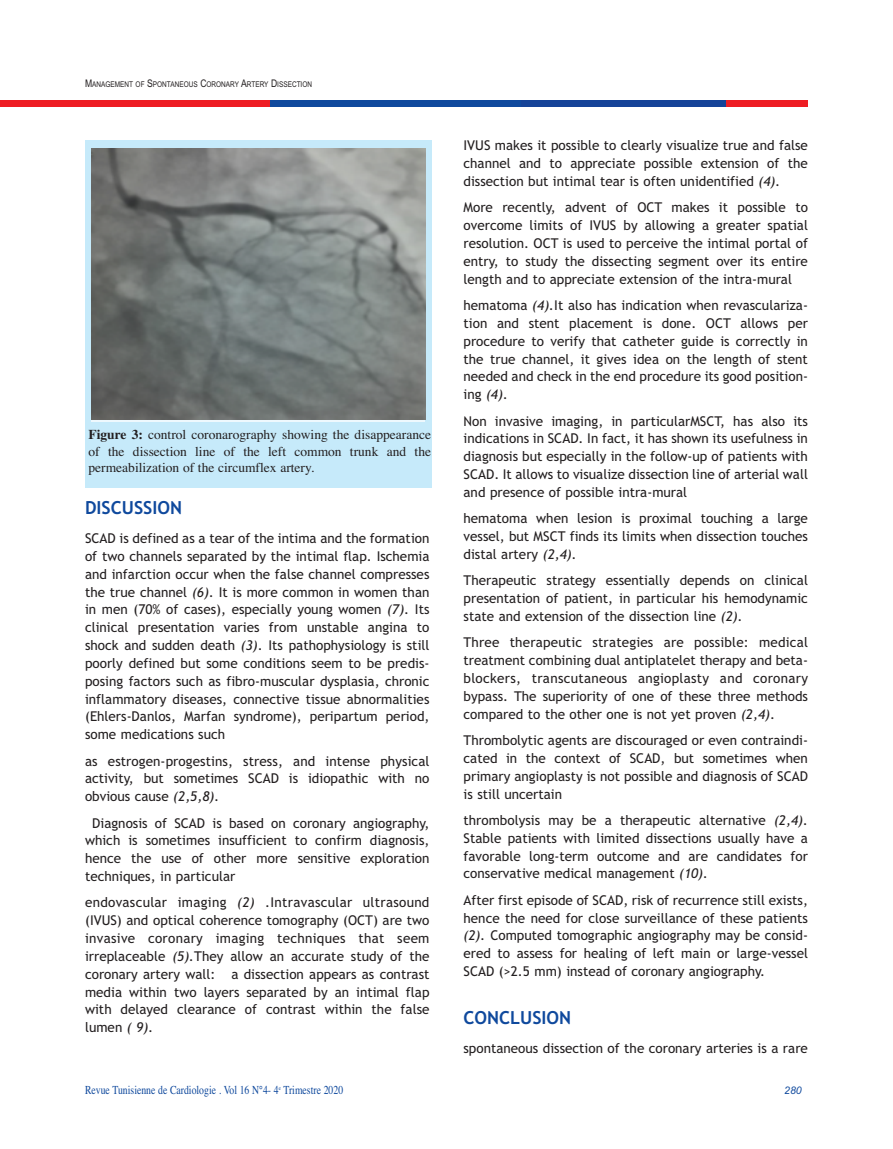
<style>
.page{position:relative;width:893px;height:1149px;background:#fff}
.page>*{position:absolute;margin:0;border:0;box-sizing:border-box;transform-origin:0 0}
.t1{font:700 18px "Trebuchet MS";color:#0f499d}
.t2{font:13.5px/17.9px "Trebuchet MS";color:#231f20;text-align:justify}
.t3{font:13.5px/16.5px "Times";color:#231f20;text-align:justify}
.t4{font:12.15px "Times";color:#0f499d;scale:.8 1}
.t5{font:italic 10.5px "Arial";color:#0f499d}
.t6{font:7.8px "Arial Narrow";color:#231f20}
.s1{font-size:10.5px}
.s2{font-weight:700}
.s3{font-style:italic}
</style>
<div class="page">
<div style="left:726px;top:100px;width:82px;height:6px;background:#ee1d23"></div>
<div style="left:521px;top:100px;width:205px;height:6px;background:#154398"></div>
<div style="left:269px;top:100px;width:252px;height:6px;background:#0f499d"></div>
<div style="left:0;top:100px;width:270px;height:6px;background:#ee1d23"></div>
<div style="left:85px;top:140px;width:347px;height:347px;background:#c6eafa"></div>
<img style="left:91px;top:149px;width:334px;height:270px">
<p class="t6" style="left:85px;top:79px;width:229px"><span class="s1">M</span>ANAGEMENT OF <span class="s1">S</span>PONTANEOUS <span class="s1">C</span>ORONARY <span class="s1">A</span>RTERY <span class="s1">D</span>ISSECTION</p>
<p class="t3" style="left:89px;top:426px;width:344px"><span class="s2">Figure 3:</span> control coronarography showing the disappearance of the dissection line of the left common trunk and the permeabilization of the circumflex artery.</p>
<h1 class="t1" style="left:85px;top:497px;width:99px">DISCUSSION</h1>
<p class="t2" style="left:85px;top:529px;width:346px">sCad is defined as a tear of the intima and the formation of two channels separated by the intimal flap. ischemia and infarction occur when the false channel compresses the true channel <span class="s3">(6).</span> it is more common in women than in men (70% of cases), especially young women <span class="s3">(7)</span>. its clinical presentation varies from unstable angina to shock and sudden death <span class="s3">(3)</span>. its pathophysiology is still poorly defined but some conditions seem to be predis&shy;posing factors such as fibro-muscular dysplasia, chronic inflammatory diseases, connective tissue abnormalities (ehlers-danlos, Marfan syndrome), peripartum period, some medications such</p>
<p class="t2" style="left:85px;top:751px;width:346px">as estrogen-progestins, stress, and intense physical activity, but sometimes sCad is idiopathic with no obvious cause <span class="s3">(2,5,8).</span></p>
<p class="t2" style="left:85px;top:813px;width:346px;text-indent:7px">diagnosis of sCad is based on coronary angiography, which is sometimes insufficient to confirm diagnosis, hence the use of other more sensitive exploration techniques, in particular</p>
<p class="t2" style="left:85px;top:893px;width:346px">endovascular imaging <span class="s3">(2)</span> .intravascular ultrasound (iVus) and optical coherence tomography (oCT) are two invasive coronary imaging techniques that seem irreplaceable <span class="s3">(5).</span>They allow an accurate study of the coronary artery wall: a dissection appears as contrast media within two layers separated by an intimal flap with delayed clearance of contrast within the false lumen <span class="s3">( 9).</span></p>
<p class="t2" style="left:464px;top:137px;width:346px">iVus makes it possible to clearly visualize true and false channel and to appreciate possible extension of the dissection but intimal tear is often unidentified <span class="s3">(4).</span></p>
<p class="t2" style="left:464px;top:199px;width:346px">More recently, advent of oCT makes it possible to overcome limits of iVus by allowing a greater spatial resolution. oCT is used to perceive the intimal portal of entry, to study the dissecting segment over its entire length and to appreciate extension of the intra-mural</p>
<p class="t2" style="left:464px;top:296px;width:346px">hematoma <span class="s3">(4).</span>it also has indication when revasculariza&shy;tion and stent placement is done. oCT allows per procedure to verify that catheter guide is correctly in the true channel, it gives idea on the length of stent needed and check in the end procedure its good position&shy;ing <span class="s3">(4).</span></p>
<p class="t2" style="left:464px;top:412px;width:346px">non invasive imaging, in particularMsCT, has also its indications in sCad. in fact, it has shown its usefulness in diagnosis but especially in the follow-up of patients with sCad. it allows to visualize dissection line of arterial wall and presence of possible intra-mural</p>
<p class="t2" style="left:464px;top:509px;width:346px">hematoma when lesion is proximal touching a large vessel, but MsCT finds its limits when dissection touches distal artery <span class="s3">(2,4).</span></p>
<p class="t2" style="left:464px;top:571px;width:346px">Therapeutic strategy essentially depends on clinical presentation of patient, in particular his hemodynamic state and extension of the dissection line <span class="s3">(2).</span></p>
<p class="t2" style="left:464px;top:633px;width:346px">Three therapeutic strategies are possible: medical treatment combining dual antiplatelet therapy and beta&shy;blockers, transcutaneous angioplasty and coronary bypass. The superiority of one of these three methods compared to the other one is not yet proven <span class="s3">(2,4)</span>.</p>
<p class="t2" style="left:464px;top:731px;width:346px">Thrombolytic agents are discouraged or even contraindi&shy;cated in the context of sCad, but sometimes when primary angioplasty is not possible and diagnosis of sCad is still uncertain</p>
<p class="t2" style="left:464px;top:811px;width:346px">thrombolysis may be a therapeutic alternative <span class="s3">(2,4). </span>stable patients with limited dissections usually have a favorable long-term outcome and are candidates for conservative medical management <span class="s3">(10).</span></p>
<p class="t2" style="left:464px;top:890px;width:346px">after first episode of sCad, risk of recurrence still exists, hence the need for close surveillance of these patients <span class="s3">(2).</span> Computed tomographic angiography may be consid&shy;ered to assess for healing of left main or large-vessel sCad (&gt;2.5 mm) instead of coronary angiography.</p>
<h1 class="t1" style="left:463px;top:1006px;width:109px">CONCLUSION</h1>
<p class="t2" style="left:463px;top:1038px;width:346px">spontaneous dissection of the coronary arteries is a rare</p>
<p class="t4" style="left:85px;top:1082px;width:324px">Revue Tunisienne de Cardiologie . Vol 16 N°4- 4<sup>e</sup> Trimestre 2020</p>
<p class="t5" style="left:784px;top:1084px;width:19px">280</p>
</div>
